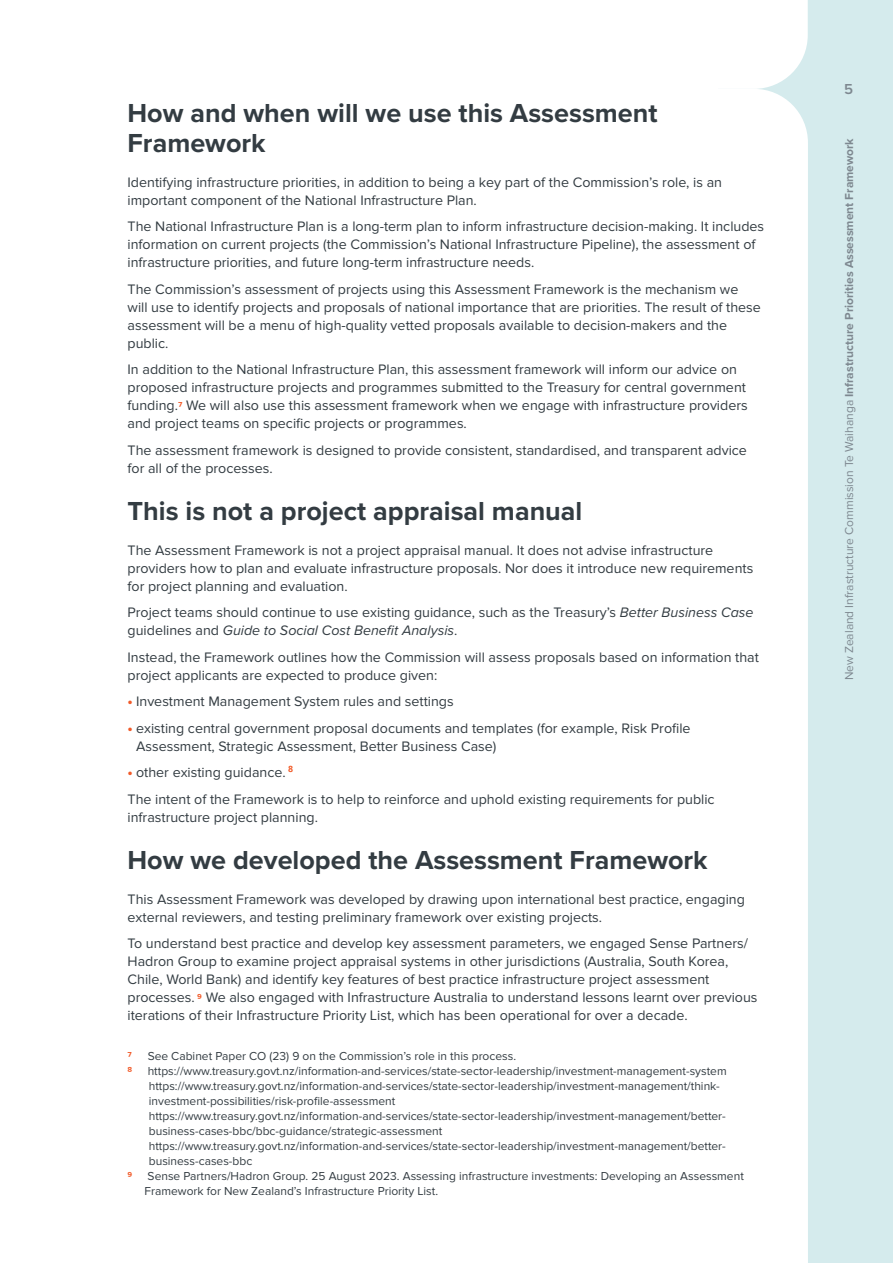
<style>
.page{position:relative;width:893px;height:1263px;background:#fff}
.page>*{position:absolute;margin:0;border:0;box-sizing:border-box;transform-origin:0 0}
.t1{font:700 27px/30px "Proxima Nova";color:#333c42}
.t2{font:600 15px "Proxima Nova";color:#7e8890}
.t3{font:14.25px/18px "Proxima Nova";color:#333c42}
.t4{font:12px/15px "Proxima Nova";color:#333c42}
.t5{font:12px "Proxima Nova";color:#7e8890}
.t6{font:700 12px "Proxima Nova";color:#f15a29}
.s1{font-weight:700;font-size:12px;color:#f15a29}
.s2{font-style:italic}
.s3{font-weight:700;font-size:15px;color:#f15a29}
.s4{font-weight:700}
</style>
<div class="page">
<div style="left:719px;top:0;width:174px;height:1263px;background:#d5ebed"></div>
<div style="left:719px;top:89px;width:89px;height:1174px;background:#fff"></div>
<svg style="left:719px;top:0;width:89px;height:89px;background:#fbfdfd"></svg>
<h1 class="t1" style="left:128px;top:99px;width:531px">How and when will we use this Assessment<br>Framework</h1>
<p class="t3" style="left:128px;top:173px;width:596px">Identifying infrastructure priorities, in addition to being a key part of the Commission’s role, is an important component of the National Infrastructure Plan.</p>
<p class="t3" style="left:128px;top:218px;width:638px">The National Infrastructure Plan is a long-term plan to inform infrastructure decision-making. It includes information on current projects (the Commission’s National Infrastructure Pipeline), the assessment of infrastructure priorities, and future long-term infrastructure needs.</p>
<p class="t3" style="left:128px;top:280px;width:635px">The Commission’s assessment of projects using this Assessment Framework is the mechanism we will use to identify projects and proposals of national importance that are priorities. The result of these assessment will be a menu of high-quality vetted proposals available to decision-makers and the public.</p>
<p class="t3" style="left:128px;top:361px;width:622px">In addition to the National Infrastructure Plan, this assessment framework will inform our advice on proposed infrastructure projects and programmes submitted to the Treasury for central government funding.<span class="s1">7</span> We will also use this assessment framework when we engage with infrastructure providers and project teams on specific projects or programmes.</p>
<p class="t3" style="left:128px;top:441px;width:621px">The assessment framework is designed to provide consistent, standardised, and transparent advice for all of the processes.</p>
<h1 class="t1" style="left:128px;top:497px;width:456px">This is not a project appraisal manual</h1>
<p class="t3" style="left:128px;top:541px;width:627px">The Assessment Framework is not a project appraisal manual. It does not advise infrastructure providers how to plan and evaluate infrastructure proposals. Nor does it introduce new requirements for project planning and evaluation.</p>
<p class="t3" style="left:128px;top:604px;width:627px">Project teams should continue to use existing guidance, such as the Treasury’s <span class="s2">Better Business Case </span>guidelines and <span class="s2">Guide to Social Cost Benefit Analysis</span>.</p>
<p class="t3" style="left:128px;top:648px;width:633px">Instead, the Framework outlines how the Commission will assess proposals based on information that project applicants are expected to produce given:</p>
<p class="t3" style="left:128px;top:693px;width:328px"><span class="s3">•</span> Investment Management System rules and settings</p>
<p class="t3" style="left:136px;top:719px;width:556px;text-indent:-9px"><span class="s3">•</span> existing central government proposal documents and templates (for example, Risk Profile<br>Assessment, Strategic Assessment, Better Business Case)</p>
<p class="t3" style="left:128px;top:760px;width:589px;line-height:26.5px"><span class="s3">•</span> other existing guidance. <sup>8<br></sup>The intent of the Framework is to help to reinforce and uphold existing requirements for public</p>
<p class="t3" style="left:128px;top:808px;width:192px">infrastructure project planning.</p>
<h1 class="t1" style="left:128px;top:846px;width:582px">How we developed the Assessment Framework</h1>
<p class="t3" style="left:128px;top:890px;width:619px">This Assessment Framework was developed by drawing upon international best practice, engaging external reviewers, and testing preliminary framework over existing projects.</p>
<p class="t3" style="left:128px;top:935px;width:631px">To understand best practice and develop key assessment parameters, we engaged Sense Partners/ Hadron Group to examine project appraisal systems in other jurisdictions (Australia, South Korea, Chile, World Bank) and identify key features of best practice infrastructure project assessment processes. <span class="s1">9</span> We also engaged with Infrastructure Australia to understand lessons learnt over previous iterations of their Infrastructure Priority List, which has been operational for over a decade.</p>
<p class="t6" style="left:128px;top:1048px;width:6px">7</p>
<p class="t4" style="left:148px;top:1048px;width:370px">See Cabinet Paper CO (23) 9 on the Commission’s role in this process.</p>
<p class="t6" style="left:128px;top:1063px;width:6px">8</p>
<p class="t4" style="left:148px;top:1063px;width:581px">https://www.treasury.govt.nz/information-and-services/state-sector-leadership/investment-management-system https://www.treasury.govt.nz/information-and-services/state-sector-leadership/investment-management/think&shy;investment-possibilities/risk-profile-assessment https://www.treasury.govt.nz/information-and-services/state-sector-leadership/investment-management/better&shy;business-cases-bbc/bbc-guidance/strategic-assessment https://www.treasury.govt.nz/information-and-services/state-sector-leadership/investment-management/better&shy;business-cases-bbc</p>
<p class="t6" style="left:128px;top:1168px;width:6px">9</p>
<p class="t4" style="left:145px;top:1168px;width:601px">Sense Partners/Hadron Group. 25 August 2023. Assessing infrastructure investments: Developing an Assessment<br>Framework for New Zealand’s Infrastructure Priority List.</p>
<p class="t2" style="left:844px;top:80px;width:10px">5</p>
<p class="t5" style="left:842px;top:680px;width:544px;rotate:-90deg">New Zealand Infrastructure Commission Te Waihanga <span class="s4">Infrastructure Priorities Assessment Framework</span></p>
</div>
